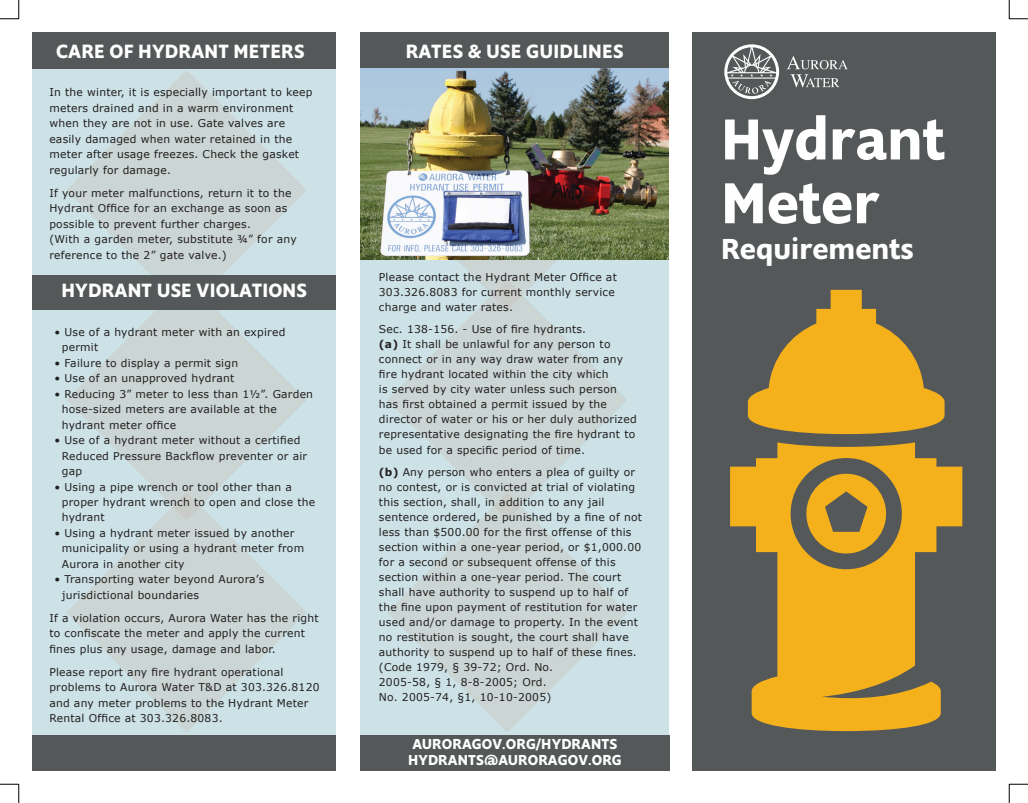
<style>
.page{position:relative;width:1028px;height:803px;background:#fff}
.page>*{position:absolute;margin:0;border:0;box-sizing:border-box;transform-origin:0 0}
.t1{font:60px "Supra Demibold Mezzo";color:#fff}
.t2{font:30px "Supra Demibold Mezzo";color:#fff}
.t3{font:20px "Supra Demibold Mezzo";letter-spacing:.01em;color:#fff}
.t4{font:15px "Supra Demibold Mezzo";letter-spacing:.01em;color:#fff}
.t5{font:10.75px/15.5px "Verdana";letter-spacing:.02em;color:#231f20}
.s1{font-weight:700}
</style>
<div class="page">
<div style="left:32px;top:48px;width:304px;height:706px;background:#cce2e6"></div>
<div style="left:360px;top:48px;width:309px;height:706px;background:#cce2e6"></div>
<svg style="left:67px;top:70px;width:239px;height:205px;fill:#cad5d4"></svg>
<svg style="left:387px;top:259px;width:240px;height:21px"></svg>
<svg style="left:66px;top:309px;width:241px;height:183px;fill:#cad5d4"></svg>
<svg style="left:388px;top:280px;width:239px;height:212px;fill:#cad5d4"></svg>
<svg style="left:67px;top:492px;width:239px;height:240px;fill:#cad5d4"></svg>
<svg style="left:387px;top:492px;width:240px;height:240px;fill:#cad5d4"></svg>
<div style="left:692px;top:32px;width:303px;height:738px;background:#555859"></div>
<svg style="left:730px;top:442px;width:232px;height:289px;fill:#f4b11c"></svg>
<svg style="left:748px;top:290px;width:196px;height:144px"></svg>
<div style="left:32px;top:32px;width:304px;height:36px;background:#555859"></div>
<div style="left:32px;top:275px;width:304px;height:34px;background:#555859"></div>
<div style="left:360px;top:33px;width:308px;height:35px;background:#555859"></div>
<div style="left:32px;top:735px;width:304px;height:35px;background:#555859"></div>
<div style="left:360px;top:735px;width:309px;height:35px;background:#555859"></div>
<img style="left:360px;top:68px;width:309px;height:191px">
<svg style="left:724px;top:44px;width:55px;height:55px"></svg>
<svg style="left:787px;top:56px;width:60px;height:31px"></svg>
<svg style="left:0;top:0;width:20px;height:20px"></svg>
<svg style="left:0;top:783px;width:20px;height:19px"></svg>
<svg style="left:1008px;top:0;width:20px;height:20px"></svg>
<svg style="left:1008px;top:783px;width:20px;height:19px"></svg>
<p class="t3" style="left:56px;top:37px;width:250px">CARE OF HYDRANT METERS</p>
<p class="t5" style="left:49px;top:85px;width:265px">In the winter, it is especially important to keep meters drained and in a warm environment when they are not in use. Gate valves are easily damaged when water retained in the meter after usage freezes. Check the gasket regularly for damage.</p>
<p class="t5" style="left:49px;top:185px;width:244px">If your meter malfunctions, return it to the<br>Hydrant Office for an exchange as soon as possible to prevent further charges.</p>
<p class="t5" style="left:49px;top:231px;width:249px">(With a garden meter, substitute ¾” for any reference to the 2” gate valve.)</p>
<p class="t3" style="left:61px;top:276px;width:247px">HYDRANT USE VIOLATIONS</p>
<p class="t5" style="left:62px;top:324px;width:225px;text-indent:-8px">• Use of a hydrant meter with an expired permit</p>
<p class="t5" style="left:54px;top:355px;width:185px">• Failure to display a permit sign</p>
<p class="t5" style="left:54px;top:371px;width:181px">• Use of an unapproved hydrant</p>
<p class="t5" style="left:62px;top:386px;width:253px;text-indent:-8px">• Reducing 3” meter to less than 1½”. Garden hose-sized meters are available at the hydrant meter office</p>
<p class="t5" style="left:62px;top:432px;width:247px;text-indent:-8px">• Use of a hydrant meter without a certified<br>Reduced Pressure Backflow preventer or air gap</p>
<p class="t5" style="left:62px;top:479px;width:255px;text-indent:-8px">• Using a pipe wrench or tool other than a proper hydrant wrench to open and close the hydrant</p>
<p class="t5" style="left:62px;top:525px;width:244px;text-indent:-8px">• Using a hydrant meter issued by another municipality or using a hydrant meter from<br>Aurora in another city</p>
<p class="t5" style="left:62px;top:571px;width:204px;text-indent:-8px">• Transporting water beyond Aurora’s jurisdictional boundaries</p>
<p class="t5" style="left:49px;top:610px;width:271px">If a violation occurs, Aurora Water has the right to confiscate the meter and apply the current fines plus any usage, damage and labor.</p>
<p class="t5" style="left:49px;top:664px;width:272px">Please report any fire hydrant operational problems to Aurora Water T&amp;D at 303.326.8120 and any meter problems to the Hydrant Meter Rental Office at 303.326.8083.</p>
<p class="t3" style="left:406px;top:37px;width:219px">RATES &amp; USE GUIDLINES</p>
<p class="t5" style="left:379px;top:269px;width:239px;line-height:15px">Please contact the Hydrant Meter Office at<br>303.326.8083 for current monthly service charge and water rates.</p>
<p class="t5" style="left:379px;top:322px;width:209px">Sec. 138-156. - Use of fire hydrants.</p>
<p class="t5" style="left:379px;top:337px;width:259px;line-height:15px"><span class="s1">(a)</span> It shall be unlawful for any person to connect or in any way draw water from any fire hydrant located within the city which<br>is served by city water unless such person has first obtained a permit issued by the director of water or his or her duly authorized representative designating the fire hydrant to be used for a specific period of time.</p>
<p class="t5" style="left:379px;top:464px;width:264px;line-height:15px"><span class="s1">(b)</span> Any person who enters a plea of guilty or no contest, or is convicted at trial of violating this section, shall, in addition to any jail sentence ordered, be punished by a fine of not less than $500.00 for the first offense of this section within a one-year period, or $1,000.00 for a second or subsequent offense of this section within a one-year period. The court shall have authority to suspend up to half of the fine upon payment of restitution for water used and/or damage to property. In the event no restitution is sought, the court shall have authority to suspend up to half of these fines.</p>
<p class="t5" style="left:379px;top:659px;width:176px">(Code 1979, § 39-72; Ord. No.</p>
<p class="t5" style="left:379px;top:674px;width:169px">2005-58, § 1, 8-8-2005; Ord.</p>
<p class="t5" style="left:379px;top:689px;width:174px">No. 2005-74, §1, 10-10-2005)</p>
<p class="t4" style="left:412px;top:733px;width:206px">AURORAGOV.ORG/HYDRANTS</p>
<p class="t4" style="left:408px;top:749px;width:215px">HYDRANTS@AURORAGOV.ORG</p>
<p class="t1" style="left:721px;top:98px;width:225px">Hydrant</p>
<p class="t1" style="left:721px;top:161px;width:160px">Meter</p>
<p class="t2" style="left:721px;top:228px;width:194px">Requirements</p>
</div>
